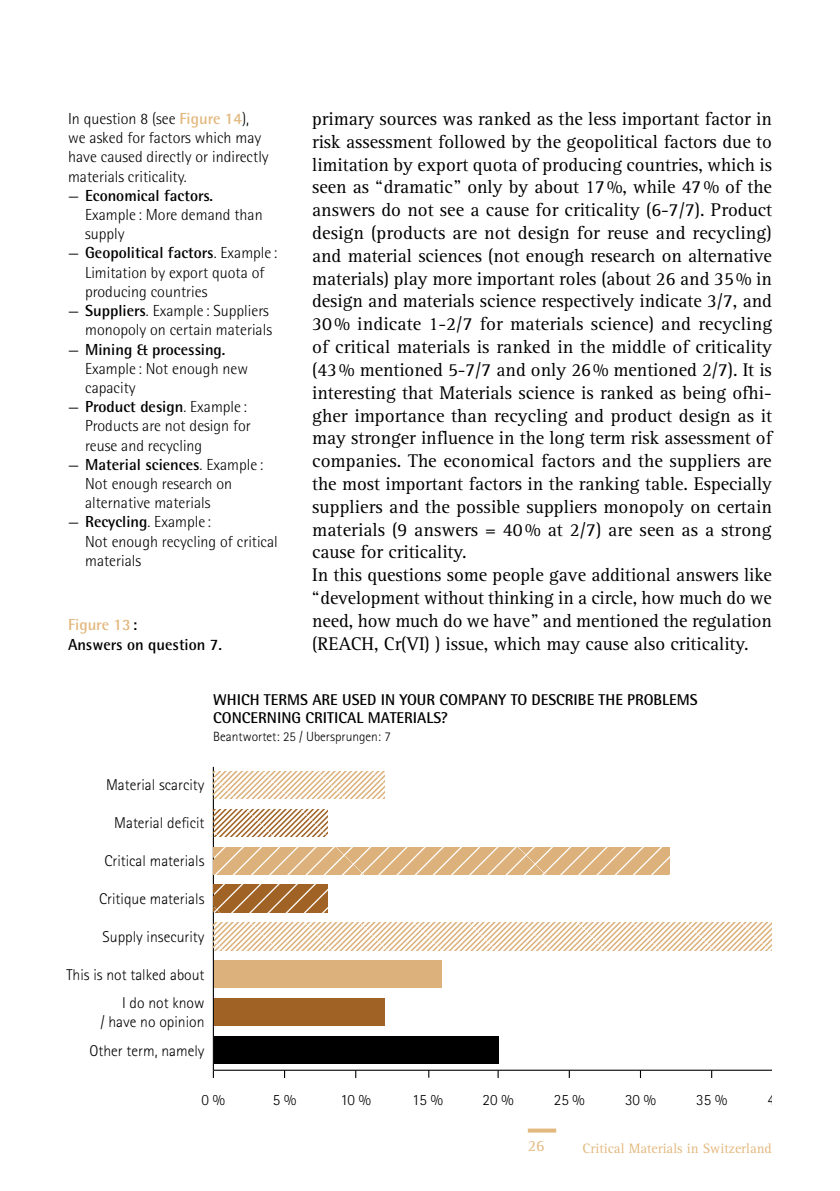
<style>
.page{position:relative;width:840px;height:1191px;background:#fff}
.page>*{position:absolute;margin:0;border:0;box-sizing:border-box;transform-origin:0 0}
.t1{font:19px/22.8px "Rotis Serif";color:#000}
.t2{font:300 16px/19.2px "Rotis Semi Sans";color:#000}
.t3{font:700 16px/19.2px "Rotis Semi Sans";color:#000}
.t4{font:16px "Rotis Serif";color:#e3b87e}
.t5{font:300 15.6px/18.8px "Rotis Sans Serif";color:#000;text-align:right}
.t6{font:700 15.6px/18.8px "Rotis Semi Sans";color:#000}
.t7{font:14px "Rotis Serif";color:#e3b87e}
.t8{font:300 13.4px "Rotis Sans Serif";color:#000}
.s1{font-weight:700;color:#e3b87e}
.s2{font-family:"Rotis Serif";font-weight:400}
.s3{font-weight:700}
.s4{color:#e3b87e}
</style>
<div class="page">
<svg style="left:527px;top:1128px;width:29px;height:4px"></svg>
<hr style="left:213px;top:1069px;width:558px;height:1px;background:#000">
<hr style="left:213px;top:767px;width:1px;height:303px;background:#000">
<div style="left:214px;top:1036px;width:284px;height:28px;background:#000"></div>
<div style="left:214px;top:998px;width:170px;height:28px;background:#a06325"></div>
<div style="left:214px;top:960px;width:227px;height:28px;background:#dcb17c"></div>
<svg style="left:214px;top:923px;width:557px;height:27px"></svg>
<svg style="left:214px;top:885px;width:113px;height:27px;fill:#a06325"></svg>
<svg style="left:214px;top:847px;width:455px;height:27px;fill:#dcb17c"></svg>
<svg style="left:214px;top:809px;width:113px;height:27px"></svg>
<svg style="left:214px;top:771px;width:170px;height:27px"></svg>
<p class="t2" style="left:68px;top:109px;width:202px">In question 8 (see <span class="s1">Figure 14</span>), we asked for factors which may have caused directly or indirectly materials criticality.</p>
<p class="t2" style="left:85px;top:186px;width:179px;text-indent:-17px"><span class="s2">—</span> <span class="s3">Economical factors.<br></span>Example : More demand than supply</p>
<p class="t2" style="left:85px;top:243px;width:193px;text-indent:-17px"><span class="s2">—</span> <span class="s3">Geopolitical factors</span>. Example :<br>Limitation by export quota of producing countries</p>
<p class="t2" style="left:68px;top:301px;width:205px;text-align:right"><span class="s2">—</span> <span class="s3">Suppliers</span>. Example : Suppliers monopoly on certain materials</p>
<p class="t2" style="left:85px;top:339px;width:164px;text-indent:-17px"><span class="s2">—</span> <span class="s3">Mining &amp; processing.<br></span>Example : Not enough new capacity</p>
<p class="t2" style="left:85px;top:397px;width:167px;text-indent:-17px"><span class="s2">—</span> <span class="s3">Product design</span>. Example :<br>Products are not design for reuse and recycling</p>
<p class="t2" style="left:85px;top:455px;width:179px;text-indent:-17px"><span class="s2">—</span> <span class="s3">Material sciences</span>. Example :<br>Not enough research on alternative materials</p>
<p class="t2" style="left:85px;top:512px;width:194px;text-indent:-17px"><span class="s2">—</span> <span class="s3">Recycling</span>. Example :<br>Not enough recycling of critical materials</p>
<p class="t3" style="left:68px;top:615px;width:155px"><span class="s4">Figure 13</span>:<br>Answers on question 7.</p>
<p class="t1" style="left:312px;top:108px;width:461px">primary sources was ranked as the less important factor in risk assessment followed by the geopolitical factors due to limitation by export quota of producing countries, which is seen as “dramatic” only by about 17%, while 47% of the answers do not see a cause for criticality (6-7/7). Product design (products are not design for reuse and recycling) and material sciences (not enough research on alternative materials) play more important roles (about 26 and 35% in design and materials science respectively indicate 3/7, and 30% indicate 1-2/7 for materials science) and recycling of critical materials is ranked in the middle of criticality (43% mentioned 5-7/7 and only 26% mentioned 2/7). It is interesting that Materials science is ranked as being ofhi&shy;gher importance than recycling and product design as it may stronger influence in the long term risk assessment of companies. The economical factors and the suppliers are the most important factors in the ranking table. Especially suppliers and the possible suppliers monopoly on certain materials (9 answers = 40 % at 2/7) are seen as a strong cause for criticality.<br>In this questions some people gave additional answers like “development without thinking in a circle, how much do we need, how much do we have” and mentioned the regulation (REACH, Cr(VI) ) issue, which may cause also criticality.</p>
<p class="t6" style="left:213px;top:689px;width:485px">WHICH TERMS ARE USED IN YOUR COMPANY TO DESCRIBE THE PROBLEMS<br>CONCERNING CRITICAL MATERIALS?</p>
<p class="t8" style="left:213px;top:729px;width:179px">Beantwortet: 25 / Ubersprungen: 7</p>
<p class="t5" style="left:106px;top:775px;width:100px">Material scarcity</p>
<p class="t5" style="left:114px;top:813px;width:92px">Material deficit</p>
<p class="t5" style="left:104px;top:851px;width:101px">Critical materials</p>
<p class="t5" style="left:99px;top:889px;width:107px">Critique materials</p>
<p class="t5" style="left:103px;top:927px;width:103px">Supply insecurity</p>
<p class="t5" style="left:66px;top:965px;width:139px">This is not talked about</p>
<p class="t5" style="left:100px;top:993px;width:106px">I do not know<br>/ have no opinion</p>
<p class="t5" style="left:89px;top:1041px;width:116px">Other term, namely</p>
<p class="t5" style="left:201px;top:1090px;width:25px">0 %</p>
<p class="t5" style="left:273px;top:1090px;width:25px">5 %</p>
<p class="t5" style="left:340px;top:1090px;width:32px">10 %</p>
<p class="t5" style="left:412px;top:1090px;width:32px">15 %</p>
<p class="t5" style="left:482px;top:1090px;width:32px">20 %</p>
<p class="t5" style="left:553px;top:1090px;width:32px">25 %</p>
<p class="t5" style="left:624px;top:1090px;width:32px">30 %</p>
<p class="t5" style="left:695px;top:1090px;width:32px">35 %</p>
<p class="t4" style="left:527px;top:1137px;width:18px">26</p>
<p class="t7" style="left:582px;top:1140px;width:191px">Critical Materials in Switzerland</p>
</div>
